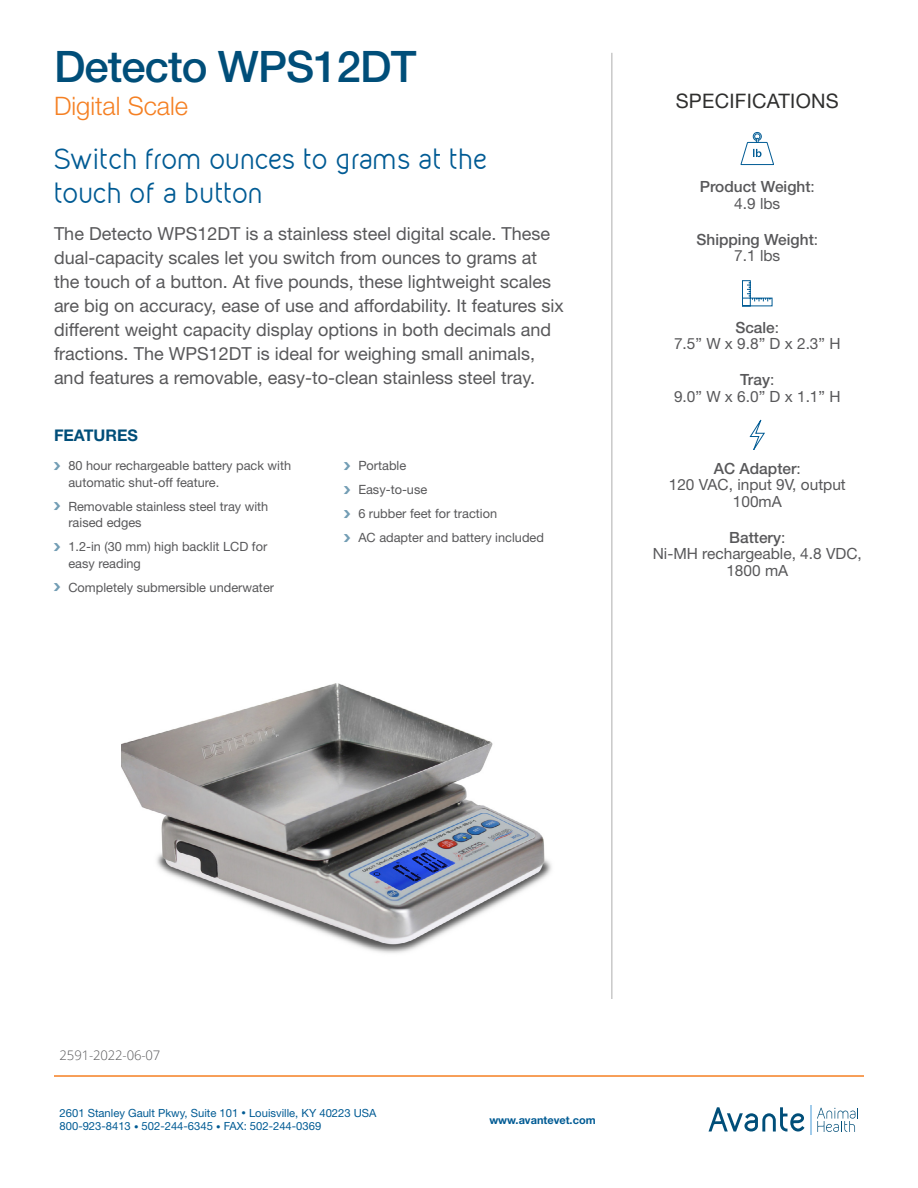
<style>
.page{position:relative;width:918px;height:1188px;background:#fff}
.page>*{position:absolute;margin:0;border:0;box-sizing:border-box;transform-origin:0 0}
.t1{font:500 43.5px "Helvetica Neue LT Std";letter-spacing:-.02em;color:#004e79}
.t2{font:25.5px/33.6px "Kirvante";letter-spacing:-.015em;color:#005b94}
.t3{font:300 25.5px "Helvetica Neue LT Std";color:#f58023}
.t4{font:19.95px "Helvetica Neue LT Std";letter-spacing:.015em;color:#2f2f2e}
.t5{font:18px/24px "Helvetica Neue LT Std";color:#58585a}
.t6{font:700 16.05px "Helvetica Neue LT Std";color:#004e79}
.t7{font:15.45px/16.5px "Helvetica Neue LT Std";color:#58585a;text-align:center}
.t8{font:500 15.45px/16.5px "Helvetica Neue LT Std";color:#58585a;text-align:center}
.t9{font:300 13.2px "Open Sans";letter-spacing:-.01em;color:#58585a}
.t10{font:12.75px/24px "Helvetica Neue LT Std";color:#58585a}
.t11{font:11.25px/13.5px "Helvetica Neue LT Std";color:#005b94}
.t12{font:700 10.95px "Helvetica Neue LT Std";color:#005b94}
.s1{font-weight:400}
.s2{font-weight:500}
.s3{font-size:9px}
</style>
<div class="page">
<hr style="left:54px;top:1075px;width:810px;height:2px;background:#f58023">
<svg style="left:709px;top:1107px;width:96px;height:25px"></svg>
<svg style="left:817px;top:1108px;width:41px;height:24px"></svg>
<hr style="left:810px;top:1105px;width:2px;height:29px;background:#98c7e9">
<svg style="left:740px;top:132px;width:34px;height:33px"></svg>
<svg style="left:742px;top:280px;width:31px;height:27px"></svg>
<hr style="left:612px;top:53px;width:1px;height:946px;background:#58585a">
<svg style="left:749px;top:419px;width:16px;height:31px"></svg>
<img style="left:122px;top:683px;width:430px;height:270px">
<h1 class="t1" style="left:54px;top:41px;width:364px">Detecto WPS12DT</h1>
<h2 class="t3" style="left:54px;top:90px;width:136px">Digital Scale</h2>
<h2 class="t2" style="left:54px;top:142px;width:435px">Switch from ounces to grams at the touch of a button</h2>
<p class="t5" style="left:54px;top:221px;width:511px">The Detecto WPS12DT is a stainless steel digital scale. These dual-capacity scales let you switch from ounces to grams at the touch of a button. At five pounds, these lightweight scales are big on accuracy, ease of use and affordability. It features six different weight capacity display options in both decimals and fractions. The WPS12DT is ideal for weighing small animals, and features a removable, easy-to-clean stainless steel tray.</p>
<p class="t6" style="left:54px;top:425px;width:85px">FEATURES</p>
<p class="t10" style="left:68px;top:457px;width:224px;line-height:16.5px">80 hour rechargeable battery pack with automatic shut-off feature.</p>
<p class="t10" style="left:68px;top:498px;width:201px;line-height:16.5px">Removable stainless steel tray with raised edges</p>
<p class="t10" style="left:68px;top:538px;width:200px;line-height:16.5px">1.2-in (30 mm) high backlit LCD for easy reading</p>
<p class="t10" style="left:68px;top:575px;width:207px">Completely submersible underwater</p>
<p class="t10" style="left:358px;top:454px;width:187px">Portable<br>Easy-to-use<br>6 rubber feet for traction<br>AC adapter and battery included</p>
<p class="t4" style="left:676px;top:89px;width:165px">SPECIFICATIONS</p>
<p class="t8" style="left:700px;top:178px;width:117px">Product Weight<span class="s1">:<br>4.9 lbs</span></p>
<p class="t8" style="left:696px;top:231px;width:123px">Shipping Weight<span class="s1">:<br>7.1 lbs</span></p>
<p class="t7" style="left:674px;top:319px;width:168px"><span class="s2">Scale</span>:<br>7.5” W x 9.8” D x 2.3” H</p>
<p class="t7" style="left:674px;top:371px;width:168px"><span class="s2">Tray</span>:<br>9.0” W x 6.0” D x 1.1” H</p>
<p class="t7" style="left:669px;top:460px;width:179px"><span class="s2">AC Adapter</span>:<br>120 VAC, input 9V, output<br>100mA</p>
<p class="t7" style="left:653px;top:529px;width:211px"><span class="s2">Battery</span>:<br>Ni-MH rechargeable, 4.8 VDC,<br>1800 mA</p>
<p class="t9" style="left:60px;top:1046px;width:102px">2591-2022-06-07</p>
<p class="t11" style="left:60px;top:1106px;width:318px">2601 Stanley Gault Pkwy, Suite 101 <span class="s3">•</span> Louisville, KY 40223 USA<br>800-923-8413 <span class="s3">•</span> 502-244-6345 <span class="s3">•</span> FAX: 502-244-0369</p>
<p class="t12" style="left:489px;top:1113px;width:108px">www.avantevet.com</p>
</div>
